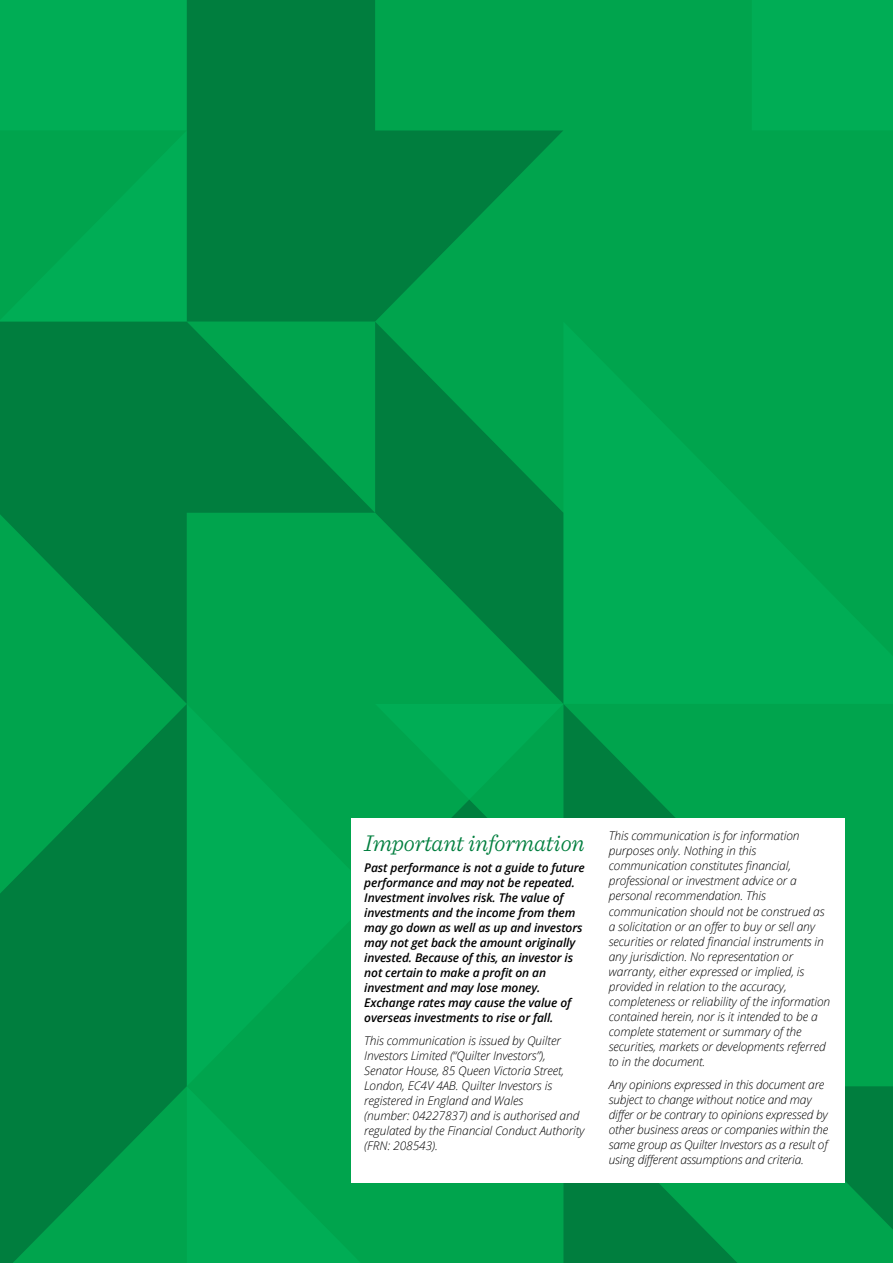
<style>
.page{position:relative;width:893px;height:1263px;background:#00a44d}
.page>*{position:absolute;margin:0;border:0;box-sizing:border-box;transform-origin:0 0}
.t1{font:italic 300 24px "Sentinel";letter-spacing:-.01em;color:#007e3e}
.t2{font:italic 300 12px/15px "Open Sans";letter-spacing:-.01em;color:#000}
.t3{font:italic 600 12px/15px "Open Sans";letter-spacing:-.01em;color:#000}
</style>
<div class="page">
<svg style="left:0;top:322px;width:375px;height:382px;fill:#007e3e"></svg>
<svg style="left:375px;top:322px;width:188px;height:382px"></svg>
<svg style="left:187px;top:0;width:376px;height:322px;fill:#007e3e"></svg>
<svg style="left:0;top:704px;width:187px;height:559px;fill:#007e3e"></svg>
<svg style="left:563px;top:704px;width:113px;height:114px"></svg>
<svg style="left:563px;top:1183px;width:174px;height:80px"></svg>
<svg style="left:845px;top:1086px;width:48px;height:144px"></svg>
<svg style="left:451px;top:799px;width:37px;height:19px"></svg>
<div style="left:351px;top:818px;width:494px;height:365px;background:#fff"></div>
<h1 class="t1" style="left:364px;top:825px;width:222px">Important information</h1>
<p class="t3" style="left:364px;top:860px;width:222px">Past performance is not a guide to future performance and may not be repeated.<br>Investment involves risk. The value of investments and the income from them may go down as well as up and investors may not get back the amount originally invested. Because of this, an investor is not certain to make a profit on an investment and may lose money.<br>Exchange rates may cause the value of overseas investments to rise or fall.</p>
<p class="t2" style="left:364px;top:1033px;width:222px">This communication is issued by Quilter Investors Limited (“Quilter Investors”), Senator House, 85 Queen Victoria Street, London, EC4V 4AB. Quilter Investors is registered in England and Wales<br>(number: 04227837) and is authorised and regulated by the Financial Conduct Authority (FRN: 208543).</p>
<p class="t2" style="left:609px;top:828px;width:223px">This communication is for information purposes only. Nothing in this communication constitutes financial, professional or investment advice or a personal recommendation. This communication should not be construed as a solicitation or an offer to buy or sell any securities or related financial instruments in any jurisdiction. No representation or warranty, either expressed or implied, is provided in relation to the accuracy, completeness or reliability of the information contained herein, nor is it intended to be a complete statement or summary of the securities, markets or developments referred to in the document.</p>
<p class="t2" style="left:609px;top:1077px;width:221px">Any opinions expressed in this document are subject to change without notice and may differ or be contrary to opinions expressed by other business areas or companies within the same group as Quilter Investors as a result of using different assumptions and criteria.</p>
</div>
